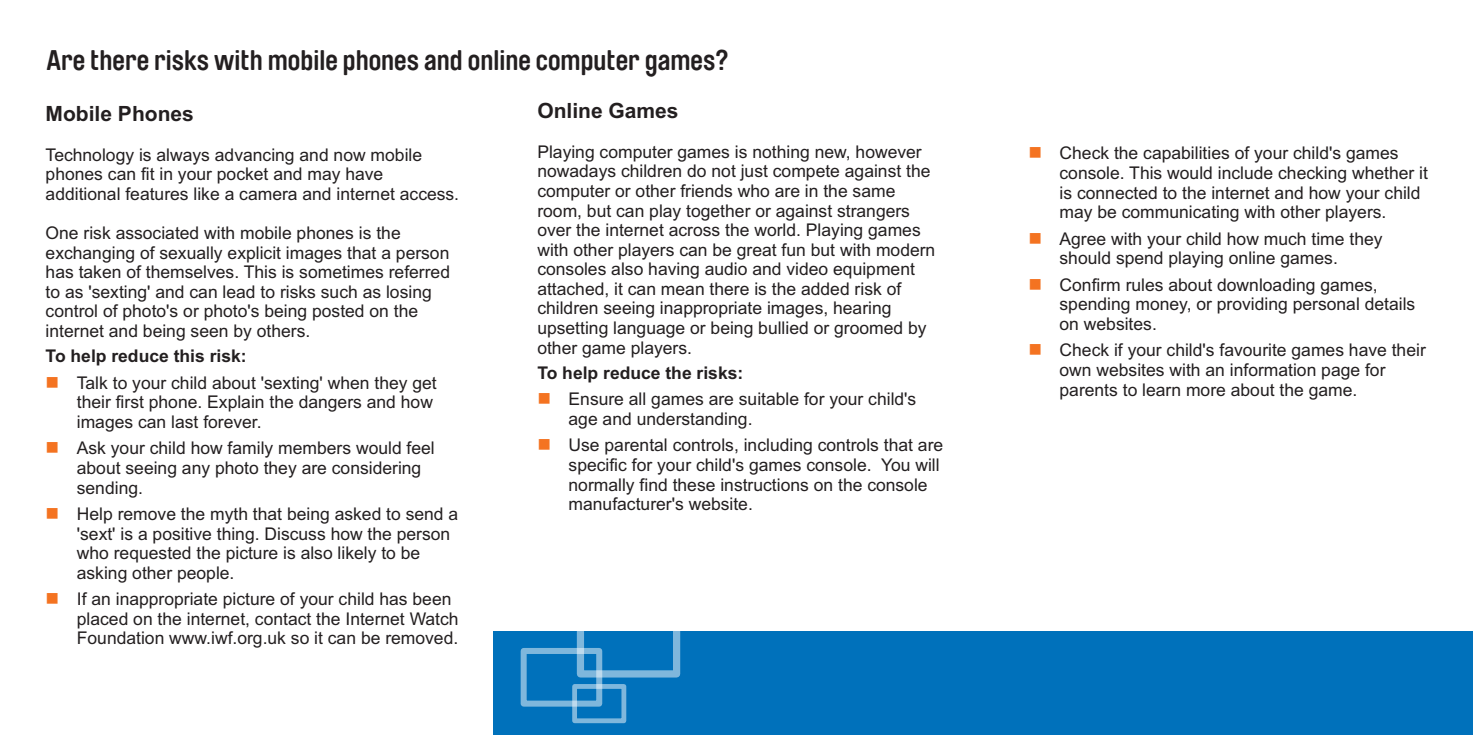
<style>
.page{position:relative;width:1474px;height:735px;background:#fff}
.page>*{position:absolute;margin:0;border:0;box-sizing:border-box;transform-origin:0 0}
.t1{font:700 28px "Brauer Neue";color:#231f20}
.t2{font:700 21px "Arial";color:#231f20}
.t3{font:18.38px "Wingdings";color:#f47321}
.t4{font:17.5px/19.6px "Arial";color:#231f20}
.t5{font:700 17.5px "Arial";color:#231f20}
</style>
<div class="page">
<div style="left:494px;top:630px;width:978px;height:104px;background:#0071bb"></div>
<div style="left:577px;top:603px;width:103px;height:74px;border:7px solid #fff"></div>
<h1 class="t1" style="left:46px;top:47px;width:683px">Are there risks with mobile phones and online computer games?</h1>
<p class="t2" style="left:46px;top:105px;width:150px">Mobile Phones</p>
<p class="t4" style="left:46px;top:146px;width:415px">Technology is always advancing and now mobile phones can fit in your pocket and may have additional features like a camera and internet access.</p>
<p class="t4" style="left:46px;top:224px;width:406px">One risk associated with mobile phones is the exchanging of sexually explicit images that a person has taken of themselves. This is sometimes referred to as 'sexting' and can lead to risks such as losing control of photo's or photo's being posted on the internet and being seen by others.</p>
<p class="t5" style="left:46px;top:349px;width:202px">To help reduce this risk:</p>
<p class="t4" style="left:77px;top:374px;width:361px">Talk to your child about 'sexting' when they get their first phone. Explain the dangers and how images can last forever.</p>
<p class="t4" style="left:77px;top:439px;width:359px">Ask your child how family members would feel about seeing any photo they are considering sending.</p>
<p class="t4" style="left:77px;top:505px;width:383px">Help remove the myth that being asked to send a 'sext' is a positive thing. Discuss how the person who requested the picture is also likely to be asking other people.</p>
<p class="t4" style="left:77px;top:590px;width:383px">If an inappropriate picture of your child has been placed on the internet, contact the Internet Watch<br>Foundation www.iwf.org.uk so it can be removed.</p>
<p class="t3" style="left:46px;top:374px;width:84px">■</p>
<p class="t3" style="left:46px;top:440px;width:84px">■</p>
<p class="t3" style="left:46px;top:505px;width:84px">■</p>
<p class="t3" style="left:46px;top:590px;width:84px">■</p>
<p class="t2" style="left:537px;top:102px;width:143px">Online Games</p>
<p class="t4" style="left:537px;top:143px;width:399px">Playing computer games is nothing new, however nowadays children do not just compete against the computer or other friends who are in the same room, but can play together or against strangers over the internet across the world. Playing games with other players can be great fun but with modern consoles also having audio and video equipment attached, it can mean there is the added risk of children seeing inappropriate images, hearing upsetting language or being bullied or groomed by other game players.</p>
<p class="t5" style="left:537px;top:366px;width:207px">To help reduce the risks:</p>
<p class="t4" style="left:568px;top:390px;width:349px">Ensure all games are suitable for your child's age and understanding.</p>
<p class="t4" style="left:568px;top:437px;width:376px">Use parental controls, including controls that are specific for your child's games console. You will normally find these instructions on the console manufacturer's website.</p>
<p class="t3" style="left:537px;top:391px;width:84px">■</p>
<p class="t3" style="left:537px;top:437px;width:84px">■</p>
<p class="t3" style="left:1028px;top:145px;width:84px">■</p>
<p class="t3" style="left:1028px;top:230px;width:84px">■</p>
<p class="t3" style="left:1028px;top:276px;width:84px">■</p>
<p class="t3" style="left:1028px;top:342px;width:84px">■</p>
<p class="t4" style="left:1059px;top:145px;width:370px">Check the capabilities of your child's games console. This would include checking whether it is connected to the internet and how your child may be communicating with other players.</p>
<p class="t4" style="left:1059px;top:230px;width:324px">Agree with your child how much time they should spend playing online games.</p>
<p class="t4" style="left:1059px;top:276px;width:357px">Confirm rules about downloading games, spending money, or providing personal details on websites.</p>
<p class="t4" style="left:1059px;top:341px;width:368px">Check if your child's favourite games have their own websites with an information page for parents to learn more about the game.</p>
</div>
